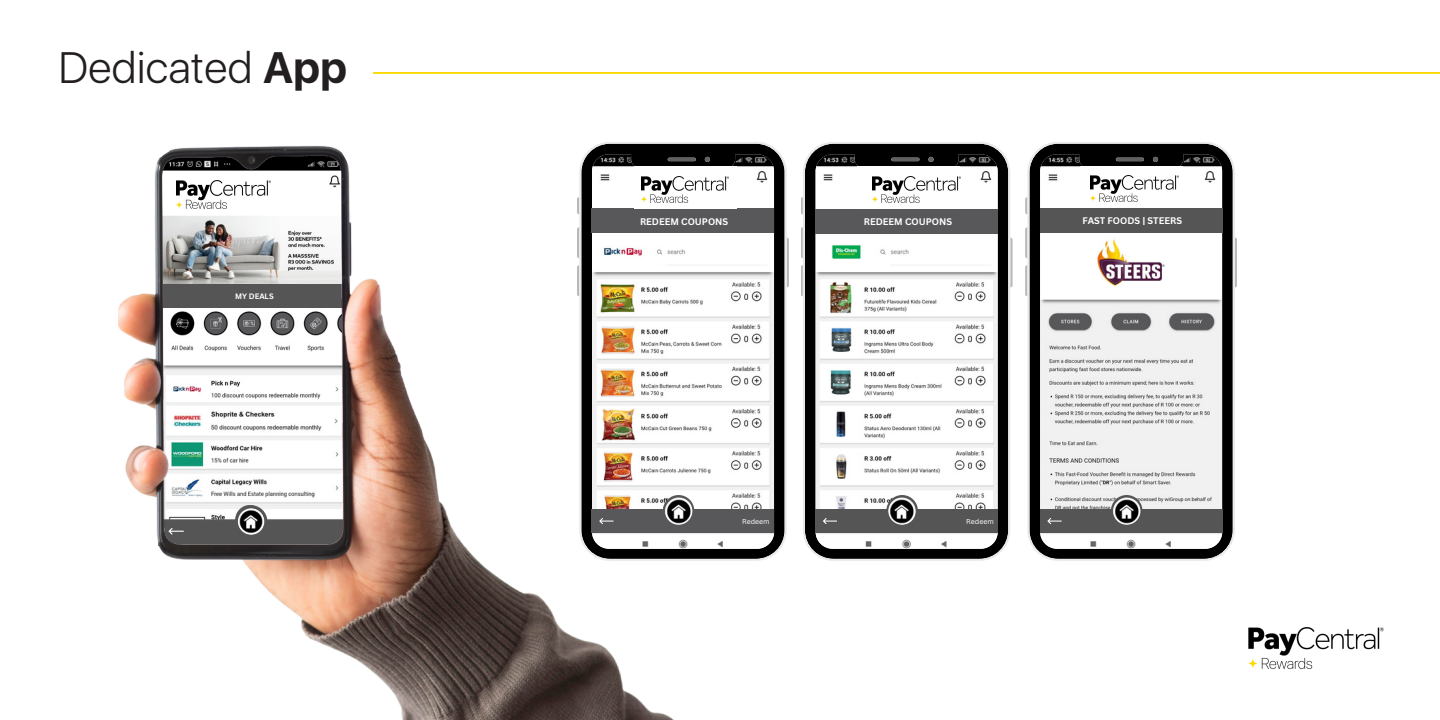
<style>
.page{position:relative;width:1440px;height:720px;background:#fff}
.page>*{position:absolute;margin:0;border:0;box-sizing:border-box;transform-origin:0 0}
.t1{font:300 43.75px "SFUI Display";letter-spacing:.01em;color:#231f20}
.t2{font:700 9.25px "Canva Sans";color:#fff}
.t3{font:700 7.62px "Canva Sans";color:#fff}
.t4{font:7px "Canva Sans";color:#fff}
.s1{font-weight:700}
</style>
<div class="page">
<hr style="left:373px;top:72px;width:1067px;height:2px;background:#fcd800">
<svg style="left:1025px;top:197px;width:2px;height:17px"></svg>
<svg style="left:1025px;top:227px;width:2px;height:31px"></svg>
<svg style="left:1025px;top:265px;width:2px;height:31px"></svg>
<svg style="left:1235px;top:238px;width:2px;height:50px"></svg>
<svg style="left:1027px;top:142px;width:208px;height:419px"></svg>
<div style="left:1040px;top:208px;width:182px;height:25px;background:#555"></div>
<div style="left:1040px;top:509px;width:182px;height:23px;background:#555"></div>
<div style="left:1111px;top:495px;width:31px;height:32px;background:#555;border-radius:50%"></div>
<img style="left:1113px;top:497px;width:28px;height:28px;border-radius:50%">
<svg style="left:1048px;top:518px;width:13px;height:6px"></svg>
<div style="left:1080px;top:167px;width:103px;height:39px;background:#fff"></div>
<div style="left:1080px;top:169px;width:115px;height:37px;background:#fff"></div>
<img style="left:1090px;top:175px;width:88px;height:27px">
<svg style="left:787px;top:238px;width:2px;height:50px"></svg>
<svg style="left:595px;top:142px;width:192px;height:419px"></svg>
<div style="left:592px;top:208px;width:182px;height:25px;background:#58585b"></div>
<div style="left:592px;top:509px;width:182px;height:23px;background:#58585b"></div>
<div style="left:632px;top:168px;width:116px;height:37px;background:#fff"></div>
<img style="left:725px;top:176px;width:4px;height:15px">
<svg style="left:801px;top:197px;width:2px;height:17px"></svg>
<svg style="left:801px;top:227px;width:2px;height:31px"></svg>
<svg style="left:801px;top:265px;width:2px;height:31px"></svg>
<svg style="left:1010px;top:238px;width:3px;height:50px"></svg>
<svg style="left:803px;top:142px;width:207px;height:419px"></svg>
<div style="left:816px;top:209px;width:182px;height:24px;background:#58585b"></div>
<div style="left:815px;top:509px;width:183px;height:23px;background:#555"></div>
<div style="left:886px;top:495px;width:32px;height:32px;background:#555;border-radius:50%"></div>
<img style="left:888px;top:497px;width:28px;height:28px;border-radius:50%">
<svg style="left:823px;top:518px;width:14px;height:6px"></svg>
<div style="left:857px;top:166px;width:102px;height:42px;background:#fff"></div>
<img style="left:872px;top:176px;width:88px;height:26px">
<img style="left:118px;top:146px;width:607px;height:574px">
<svg style="left:340px;top:146px;width:13px;height:19px"></svg>
<svg style="left:152px;top:146px;width:18px;height:14px"></svg>
<img style="left:1248px;top:628px;width:135px;height:42px">
<h1 class="t1" style="left:59px;top:42px;width:290px">Dedicated <span class="s1">App</span></h1>
<p class="t3" style="left:235px;top:290px;width:40px">MY DEALS</p>
<p class="t2" style="left:640px;top:215px;width:90px">REDEEM COUPONS</p>
<p class="t2" style="left:1082px;top:214px;width:101px">FAST FOODS | STEERS</p>
<p class="t2" style="left:864px;top:215px;width:90px">REDEEM COUPONS</p>
<p class="t4" style="left:742px;top:516px;width:29px">Redeem</p>
<p class="t4" style="left:966px;top:516px;width:29px">Redeem</p>
</div>
